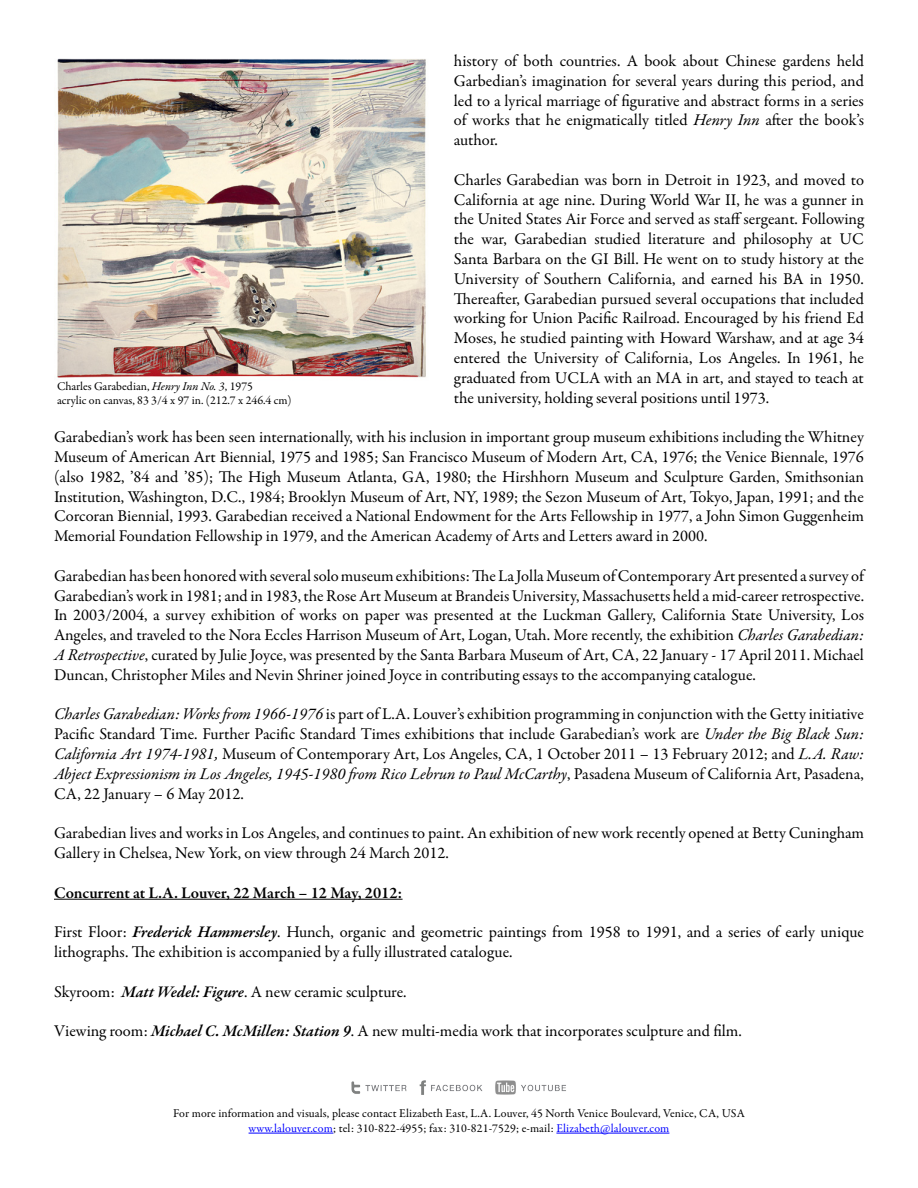
<style>
.page{position:relative;width:918px;height:1188px;background:#fff}
.page>*{position:absolute;margin:0;border:0;box-sizing:border-box;transform-origin:0 0}
.Body_Text{font:16.5px/19.8px "Garamond Premr Pro";color:#000;text-align:justify}
.heading_2{font:600 16.5px "Garamond Premr Pro";letter-spacing:-.005em;color:#000}
.t1{font:12px "Garamond Premr Pro";letter-spacing:.005em;color:#000}
.s1{font-style:italic}
.s2{font-weight:600;font-style:italic}
.s3{color:#00f}
</style>
<div class="page">
<hr style="left:54px;top:899px;width:349px;height:1px;background:#000">
<hr style="left:249px;top:1133px;width:84px;height:1px;background:#00f">
<hr style="left:556px;top:1133px;width:113px;height:1px;background:#00f">
<img style="left:352px;top:1080px;width:214px;height:14px">
<img style="left:57px;top:58px;width:369px;height:320px">
<p class="Body_Text" style="left:454px;top:51px;width:412px">history of both countries. A book about Chinese gardens held Garbedian’s imagination for several years during this period, and led to a lyrical marriage of figurative and abstract forms in a series of works that he enigmatically titled <span class="s1">Henry Inn</span> after the book’s author.</p>
<p class="Body_Text" style="left:454px;top:170px;width:412px">Charles Garabedian was born in Detroit in 1923, and moved to California at age nine. During World War II, he was a gunner in the United States Air Force and served as staff sergeant. Following the war, Garabedian studied literature and philosophy at UC Santa Barbara on the GI Bill. He went on to study history at the University of Southern California, and earned his BA in 1950.<br>Thereafter, Garabedian pursued several occupations that included working for Union Pacific Railroad. Encouraged by his friend Ed Moses, he studied painting with Howard Warshaw, and at age 34 entered the University of California, Los Angeles. In 1961, he graduated from UCLA with an MA in art, and stayed to teach at the university, holding several positions until 1973.</p>
<p class="Body_Text" style="left:54px;top:427px;width:812px">Garabedian’s work has been seen internationally, with his inclusion in important group museum exhibitions including the Whitney Museum of American Art Biennial, 1975 and 1985; San Francisco Museum of Modern Art, CA, 1976; the Venice Biennale, 1976 (also 1982, ’84 and ’85); The High Museum Atlanta, GA, 1980; the Hirshhorn Museum and Sculpture Garden, Smithsonian Institution, Washington, D.C., 1984; Brooklyn Museum of Art, NY, 1989; the Sezon Museum of Art, Tokyo, Japan, 1991; and the Corcoran Biennial, 1993. Garabedian received a National Endowment for the Arts Fellowship in 1977, a John Simon Guggenheim Memorial Foundation Fellowship in 1979, and the American Academy of Arts and Letters award in 2000.</p>
<p class="Body_Text" style="left:54px;top:566px;width:812px">Garabedian has been honored with several solo museum exhibitions: The La Jolla Museum of Contemporary Art presented a survey of Garabedian’s work in 1981; and in 1983, the Rose Art Museum at Brandeis University, Massachusetts held a mid-career retrospective.<br>In 2003/2004, a survey exhibition of works on paper was presented at the Luckman Gallery, California State University, Los Angeles, and traveled to the Nora Eccles Harrison Museum of Art, Logan, Utah. More recently, the exhibition <span class="s1">Charles Garabedian:<br>A Retrospective</span>, curated by Julie Joyce, was presented by the Santa Barbara Museum of Art, CA, 22 January - 17 April 2011. Michael Duncan, Christopher Miles and Nevin Shriner joined Joyce in contributing essays to the accompanying catalogue.</p>
<p class="Body_Text" style="left:54px;top:705px;width:812px"><span class="s1">Charles Garabedian: Works from 1966-1976</span> is part of L.A. Louver’s exhibition programming in conjunction with the Getty initiative Pacific Standard Time. Further Pacific Standard Times exhibitions that include Garabedian’s work are <span class="s1">Under the Big Black Sun:<br>California Art 1974-1981,</span> Museum of Contemporary Art, Los Angeles, CA, 1 October 2011 – 13 February 2012; and <span class="s1">L.A. Raw:<br>Abject Expressionism in Los Angeles, 1945-1980 from Rico Lebrun to Paul McCarthy</span>, Pasadena Museum of California Art, Pasadena, CA, 22 January – 6 May 2012.</p>
<p class="Body_Text" style="left:54px;top:823px;width:812px">Garabedian lives and works in Los Angeles, and continues to paint. An exhibition of new work recently opened at Betty Cuningham<br>Gallery in Chelsea, New York, on view through 24 March 2012.</p>
<p class="heading_2" style="left:54px;top:882px;width:350px">Concurrent at L.A. Louver, 22 March – 12 May, 2012:</p>
<p class="Body_Text" style="left:54px;top:922px;width:812px">First Floor: <span class="s2">Frederick Hammersley</span>. Hunch, organic and geometric paintings from 1958 to 1991, and a series of early unique lithographs. The exhibition is accompanied by a fully illustrated catalogue.</p>
<p class="Body_Text" style="left:54px;top:982px;width:354px">Skyroom: <span class="s2">Matt Wedel: Figure</span>. A new ceramic sculpture.</p>
<p class="Body_Text" style="left:54px;top:1021px;width:690px">Viewing room: <span class="s2">Michael C. McMillen: Station 9</span>. A new multi-media work that incorporates sculpture and film.</p>
<p class="t1" style="left:57px;top:379px;width:198px">Charles Garabedian, <span class="s1">Henry Inn No. 3</span>, 1975</p>
<p class="t1" style="left:57px;top:393px;width:236px">acrylic on canvas, 83 3/4 x 97 in. (212.7 x 246.4 cm)</p>
<p class="t1" style="left:173px;top:1106px;width:573px">For more information and visuals, please contact Elizabeth East, L.A. Louver, 45 North Venice Boulevard, Venice, CA, USA</p>
<p class="t1" style="left:249px;top:1121px;width:422px"><span class="s3">www.lalouver.com</span>; tel: 310-822-4955; fax: 310-821-7529; e-mail: <span class="s3">Elizabeth@lalouver.com</span></p>
</div>
